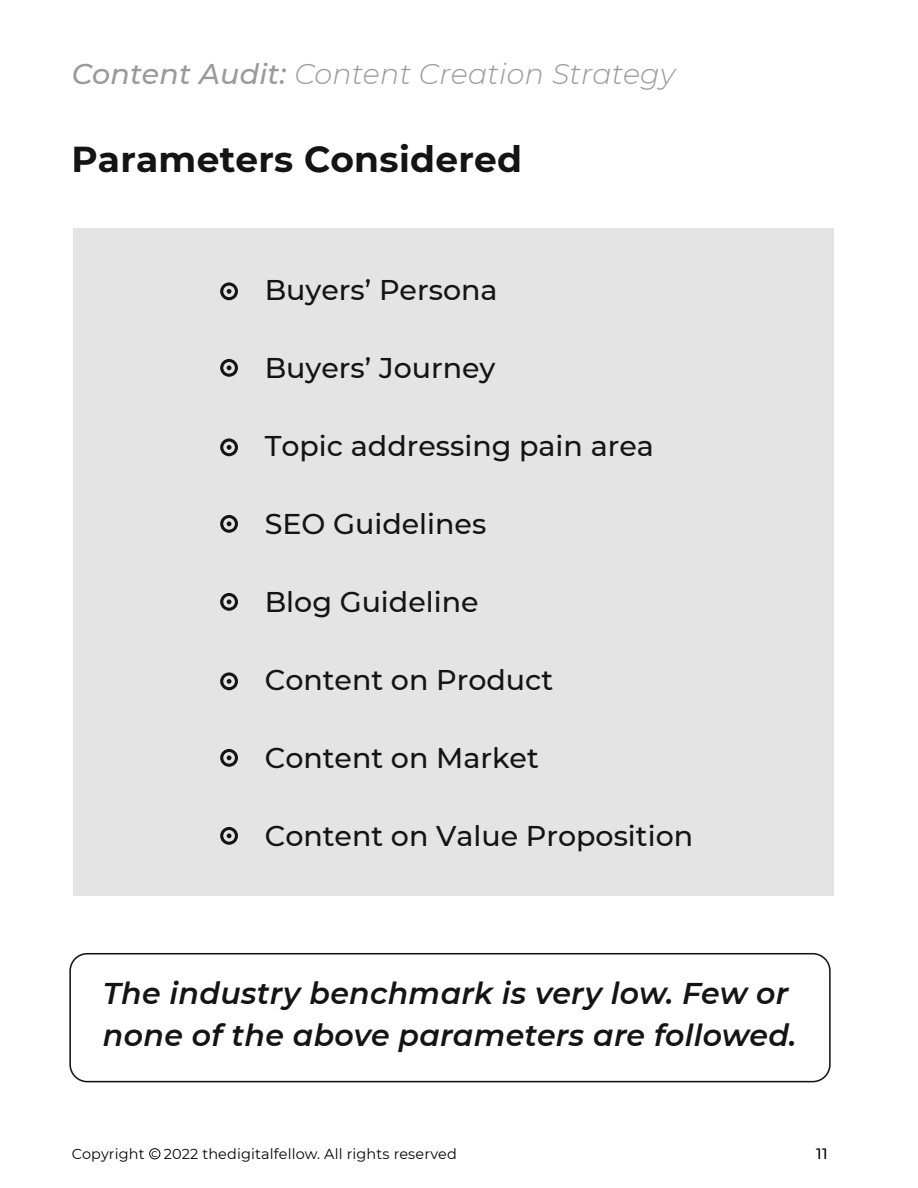
<style>
.page{position:relative;width:918px;height:1188px;background:#fff}
.page>*{position:absolute;margin:0;border:0;box-sizing:border-box;transform-origin:0 0}
.t1{font:700 36px "Montserrat";letter-spacing:.01em;color:#151414}
.t2{font:italic 600 30px/42px "Montserrat";letter-spacing:.01em;color:#151414}
.t3{font:500 28.5px "Montserrat";color:#151414}
.t4{font:italic 300 28.5px "Montserrat";letter-spacing:.01em;color:#9b9a9a}
.t5{font:500 15px "Montserrat";color:#040503}
.t6{font:14.4px "Montserrat";letter-spacing:.01em;color:#040503}
.s1{font-weight:500}
</style>
<div class="page">
<div style="left:73px;top:228px;width:760px;height:667px;background:#e4e4e4"></div>
<div style="left:69px;top:953px;width:762px;height:129px;border:2px solid #151414;border-radius:17px"></div>
<div style="left:149px;top:1148px;width:11px;height:11px;border:1px solid #040503;border-radius:50%"></div>
<svg style="left:220px;top:282px;width:18px;height:18px"></svg>
<svg style="left:220px;top:359px;width:18px;height:18px"></svg>
<svg style="left:220px;top:438px;width:18px;height:18px"></svg>
<svg style="left:220px;top:515px;width:18px;height:18px"></svg>
<svg style="left:220px;top:593px;width:18px;height:18px"></svg>
<svg style="left:220px;top:672px;width:18px;height:18px"></svg>
<svg style="left:220px;top:749px;width:18px;height:18px"></svg>
<svg style="left:220px;top:827px;width:18px;height:18px"></svg>
<p class="t4" style="left:72px;top:54px;width:605px"><span class="s1">Content Audit:</span> Content Creation Strategy</p>
<p class="t1" style="left:72px;top:133px;width:452px">Parameters Considered</p>
<p class="t3" style="left:265px;top:270px;width:234px">Buyers’ Persona</p>
<p class="t3" style="left:265px;top:348px;width:232px">Buyers’ Journey</p>
<p class="t3" style="left:265px;top:426px;width:391px">Topic addressing pain area</p>
<p class="t3" style="left:265px;top:504px;width:223px">SEO Guidelines</p>
<p class="t3" style="left:265px;top:582px;width:215px">Blog Guideline</p>
<p class="t3" style="left:265px;top:660px;width:290px">Content on Product</p>
<p class="t3" style="left:265px;top:738px;width:276px">Content on Market</p>
<p class="t3" style="left:265px;top:816px;width:430px">Content on Value Proposition</p>
<p class="t2" style="left:103px;top:971px;width:695px">The industry benchmark is very low. Few or none of the above parameters are followed.</p>
<p class="t6" style="left:72px;top:1144px;width:387px">Copyright <sup>C</sup> 2022 thedigitalfellow. All rights reserved</p>
<p class="t5" style="left:816px;top:1143px;width:13px">11</p>
</div>
